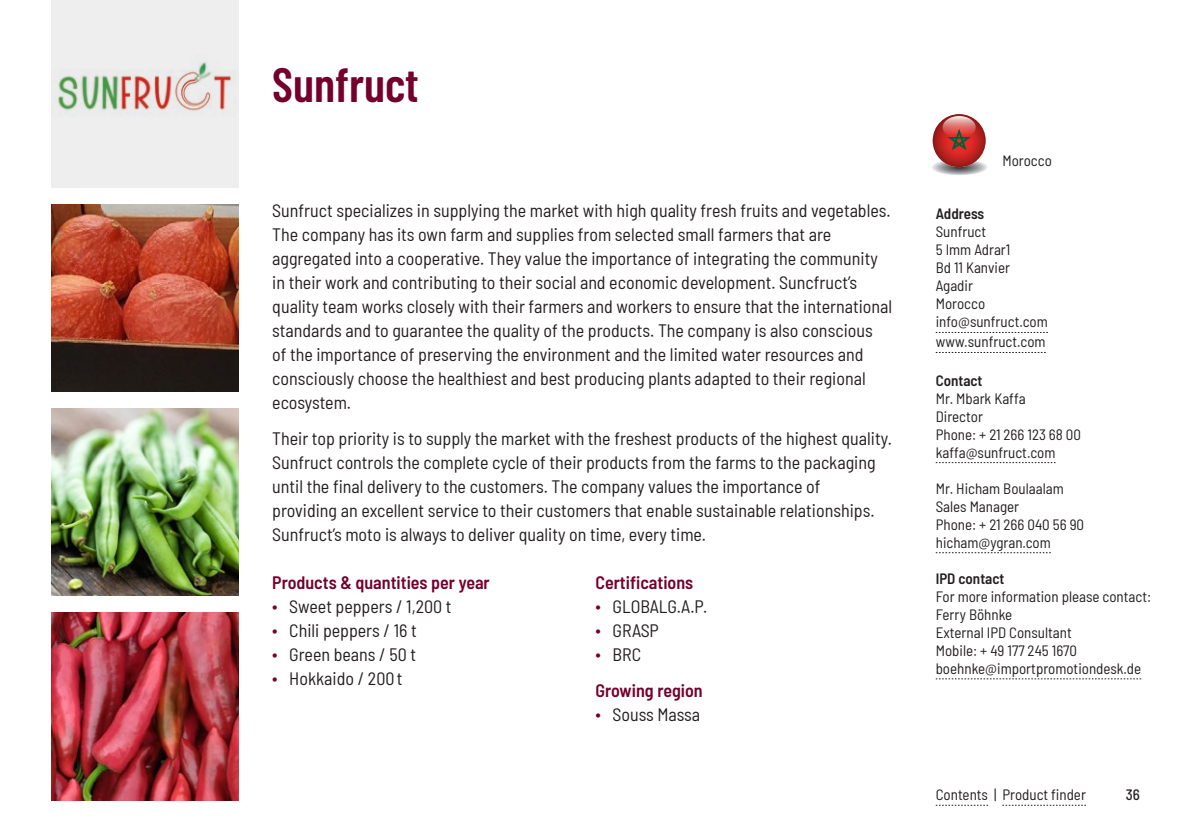
<style>
.page{position:relative;width:1191px;height:840px;background:#fff}
.page>*{position:absolute;margin:0;border:0;box-sizing:border-box;transform-origin:0 0}
.t1{font:600 48px "Barlow Condensed";color:#73012b}
.t2{font:semi-condensed 18px/24px "Barlow";color:#231f20}
.t3{font:600 semi-condensed 18px/24px "Barlow";color:#73012b}
.t4{font:semi-condensed 15px/18px "Barlow";color:#231f20}
.t5{font:600 semi-condensed 15px "Barlow";color:#231f20}
.t6{font:500 semi-condensed 15px "Barlow";color:#231f20}
.s1{font-weight:600;color:#73012b}
.s2{color:#73012b}
.s3{font-weight:400}
.s4{font-weight:400;color:#231f20}
</style>
<div class="page">
<svg style="left:935px;top:804px;width:53px;height:1px"></svg>
<svg style="left:1002px;top:804px;width:84px;height:1px"></svg>
<img style="left:51px;top:408px;width:187px;height:187px">
<img style="left:51px;top:204px;width:187px;height:187px">
<div style="left:51px;top:0;width:187px;height:187px;background:#eeeeef"></div>
<svg style="left:935px;top:332px;width:112px;height:1px"></svg>
<svg style="left:935px;top:352px;width:110px;height:1px"></svg>
<svg style="left:935px;top:462px;width:120px;height:1px"></svg>
<svg style="left:935px;top:552px;width:115px;height:1px"></svg>
<svg style="left:935px;top:678px;width:206px;height:1px"></svg>
<img style="left:51px;top:612px;width:187px;height:187px">
<svg style="left:932px;top:116px;width:55px;height:59px"></svg>
<img style="left:57px;top:62px;width:175px;height:51px">
<h1 class="t1" style="left:272px;top:50px;width:148px">Sunfruct</h1>
<p class="t2" style="left:272px;top:197px;width:621px">Sunfruct specializes in supplying the market with high quality fresh fruits and vegetables.<br>The company has its own farm and supplies from selected small farmers that are aggregated into a cooperative. They value the importance of integrating the community in their work and contributing to their social and economic development. Suncfruct’s quality team works closely with their farmers and workers to ensure that the international standards and to guarantee the quality of the products. The company is also conscious<br>of the importance of preserving the environment and the limited water resources and consciously choose the healthiest and best producing plants adapted to their regional ecosystem.</p>
<p class="t2" style="left:272px;top:425px;width:621px">Their top priority is to supply the market with the freshest products of the highest quality.<br>Sunfruct controls the complete cycle of their products from the farms to the packaging until the final delivery to the customers. The company values the importance of<br>providing an excellent service to their customers that enable sustainable relationships.<br>Sunfruct’s moto is always to deliver quality on time, every time.</p>
<p class="t2" style="left:272px;top:569px;width:219px"><span class="s1">Products &amp; quantities per year </span><span class="s2">∙</span> Sweet peppers / 1,200 t<br><span class="s2">∙</span> Chili peppers / 16 t<br><span class="s2">∙</span> Green beans / 50 t<br><span class="s2">∙</span> Hokkaido / 200t</p>
<p class="t2" style="left:595px;top:569px;width:113px"><span class="s1">Certifications<br></span><span class="s2">∙</span> GLOBALG.A.P. <span class="s2">∙</span> GRASP<br><span class="s2">∙</span> BRC</p>
<p class="t3" style="left:595px;top:677px;width:109px">Growing region <span class="s3">∙</span> <span class="s4">Souss Massa</span></p>
<p class="t4" style="left:1002px;top:150px;width:51px">Morocco</p>
<p class="t5" style="left:935px;top:203px;width:50px">Address</p>
<p class="t4" style="left:935px;top:222px;width:114px">Sunfruct<br>5 Imm Adrar1<br>Bd 11 Kanvier<br>Agadir<br>Morocco info@sunfruct.com</p>
<p class="t4" style="left:935px;top:332px;width:111px">www.sunfruct.com</p>
<p class="t5" style="left:935px;top:369px;width:48px">Contact</p>
<p class="t4" style="left:935px;top:388px;width:147px">Mr. Mbark Kaffa<br>Director<br>Phone: + 21 266 123 68 00 kaffa@sunfruct.com</p>
<p class="t4" style="left:935px;top:478px;width:150px">Mr. Hicham Boulaalam<br>Sales Manager<br>Phone: + 21 266 040 56 90 hicham@ygran.com</p>
<p class="t5" style="left:935px;top:567px;width:70px">IPD contact</p>
<p class="t4" style="left:935px;top:586px;width:217px">For more information please contact:<br>Ferry Böhnke<br>External IPD Consultant<br>Mobile: + 49 177 245 1670 boehnke@importpromotiondesk.de</p>
<p class="t4" style="left:935px;top:784px;width:152px">Contents | Product finder</p>
<p class="t6" style="left:1125px;top:783px;width:16px">36</p>
</div>
